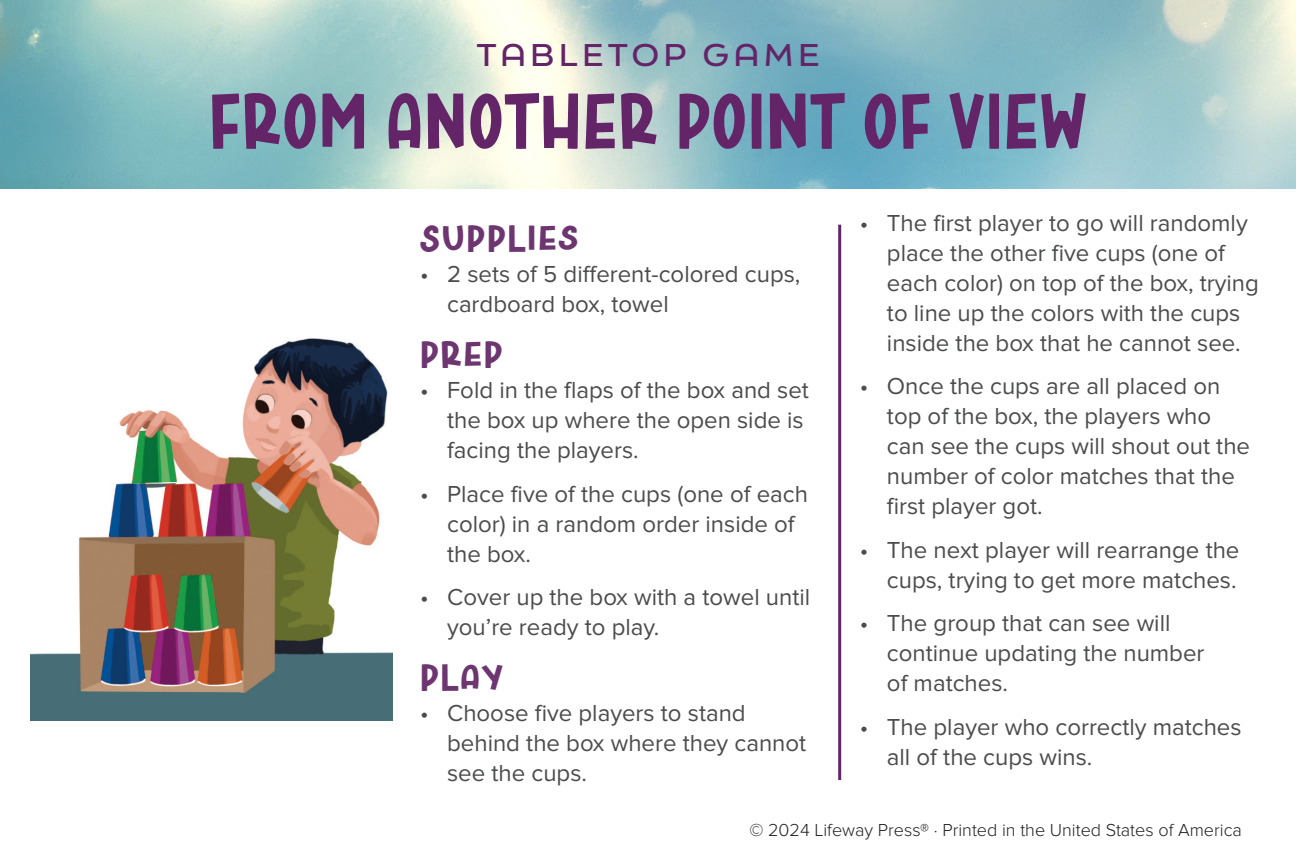
<style>
.page{position:relative;width:1296px;height:864px;background:#fff}
.page>*{position:absolute;margin:0;border:0;box-sizing:border-box;transform-origin:0 0}
.head_theme{font:78px "DTC Water Floatie";letter-spacing:.02em;color:#632468}
.subhead{font:37.8px "DTC Water Floatie";letter-spacing:.05em;color:#6e3671;scale:1.11 1}
.day_number{font:500 29.7px "Final Six";letter-spacing:.13em;color:#632468;scale:1.11 1}
.t1{font:24px/30px "Proxima Nova";color:#4b4c4d}
.t2{font:300 18px "Proxima Nova";color:#231f20}
</style>
<div class="page">
<img style="left:30px;top:338px;width:363px;height:383px">
<img style="left:0;top:0;width:1296px;height:189px">
<hr style="left:838px;top:225px;width:3px;height:555px;background:#632468">
<p class="day_number" style="left:476px;top:34px;width:311px">TABLETOP GAME</p>
<p class="head_theme" style="left:209px;top:67px;width:879px">FROM ANOTHER POINT OF VIEW</p>
<p class="subhead" style="left:420px;top:213px;width:144px">Supplies</p>
<p class="t1" style="left:447px;top:260px;width:355px;text-indent:-27px">• 2 sets of 5 different-colored cups, cardboard box, towel</p>
<p class="subhead" style="left:420px;top:329px;width:76px">Prep</p>
<p class="t1" style="left:447px;top:376px;width:363px;text-indent:-27px">• Fold in the flaps of the box and set the box up where the open side is facing the players.</p>
<p class="t1" style="left:447px;top:479px;width:362px;text-indent:-27px">• Place five of the cups (one of each color) in a random order inside of the box.</p>
<p class="t1" style="left:447px;top:583px;width:365px;text-indent:-27px">• Cover up the box with a towel until you’re ready to play.</p>
<p class="subhead" style="left:420px;top:652px;width:76px">Play</p>
<p class="t1" style="left:447px;top:699px;width:361px;text-indent:-27px">• Choose five players to stand behind the box where they cannot see the cups.</p>
<p class="t1" style="left:887px;top:208px;width:373px;text-indent:-27px">• The first player to go will randomly place the other five cups (one of each color) on top of the box, trying to line up the colors with the cups inside the box that he cannot see.</p>
<p class="t1" style="left:887px;top:372px;width:365px;text-indent:-27px">• Once the cups are all placed on top of the box, the players who can see the cups will shout out the number of color matches that the first player got.</p>
<p class="t1" style="left:860px;top:535px;width:381px;text-align:right">• The next player will rearrange the cups, trying to get more matches.</p>
<p class="t1" style="left:887px;top:609px;width:319px;text-indent:-27px">• The group that can see will continue updating the number of matches.</p>
<p class="t1" style="left:887px;top:712px;width:356px;text-indent:-27px">• The player who correctly matches all of the cups wins.</p>
<p class="t2" style="left:749px;top:819px;width:494px">© 2024 Lifeway Press® · Printed in the United States of America</p>
</div>
